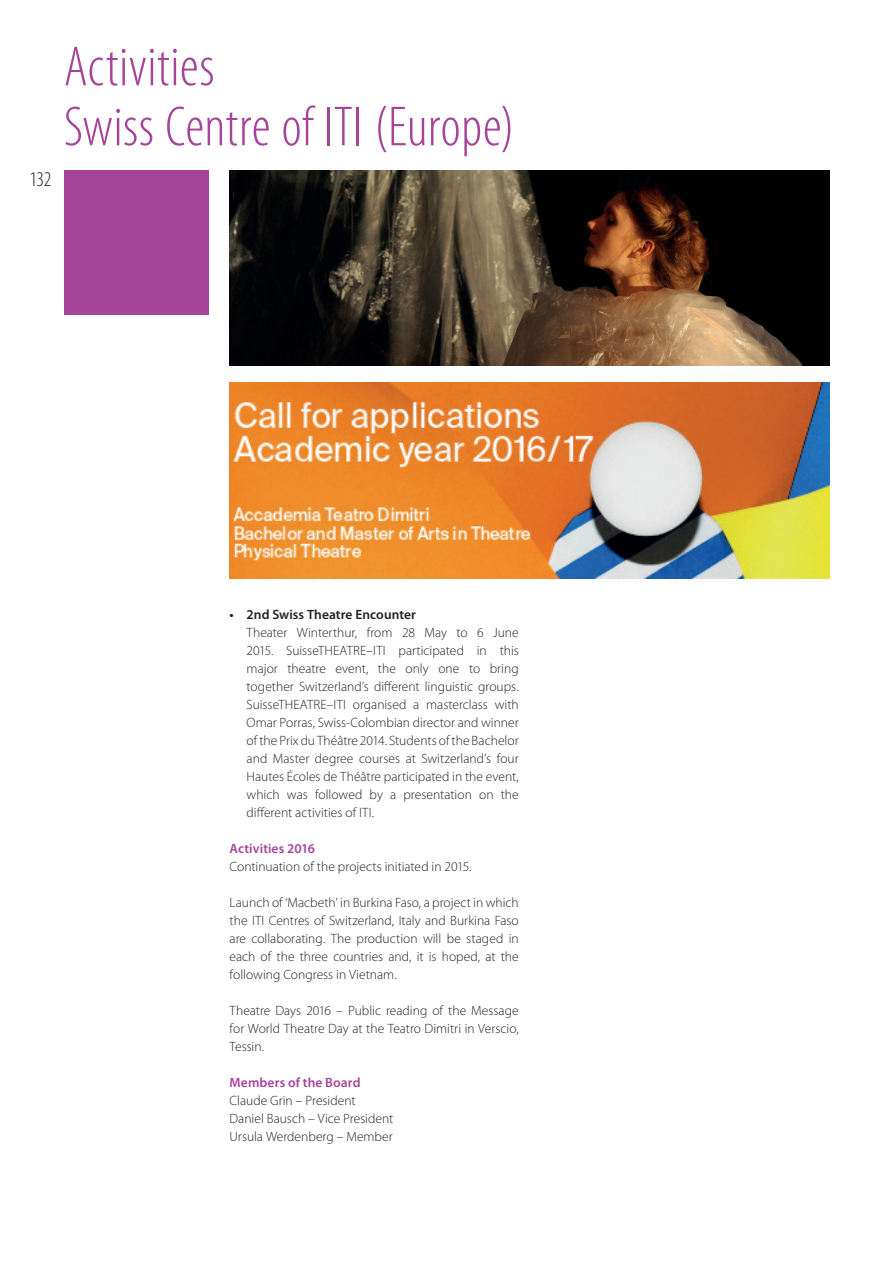
<style>
.page{position:relative;width:893px;height:1263px;background:#fff}
.page>*{position:absolute;margin:0;border:0;box-sizing:border-box;transform-origin:0 0}
.Titel_Ganz_Gross{font:300 condensed 57px "Myriad Pro";letter-spacing:.005em;color:#a54499}
.t1{font:300 condensed 21px "Myriad Pro";color:#231f20}
.Body_Text{font:300 13.5px/18px "Myriad Pro";color:#231f20;text-align:justify}
.Body_Text-2{font:600 13.5px "Myriad Pro";letter-spacing:.005em;color:#a54499}
.t2{font:600 13.5px "Myriad Pro";letter-spacing:.005em;color:#231f20}
</style>
<div class="page">
<div style="left:64px;top:170px;width:144px;height:145px;background:#a54499"></div>
<img style="left:230px;top:170px;width:599px;height:196px">
<img style="left:230px;top:383px;width:599px;height:195px">
<h2 class="t1" style="left:29px;top:166px;width:23px">132</h2>
<p class="Titel_Ganz_Gross" style="left:64px;top:33px;width:152px">Activities</p>
<p class="Titel_Ganz_Gross" style="left:64px;top:93px;width:452px">Swiss Centre of ITI (Europe)</p>
<p class="t2" style="left:230px;top:606px;width:188px">• 2nd Swiss Theatre Encounter</p>
<p class="Body_Text" style="left:247px;top:624px;width:274px">Theater Winterthur, from 28 May to 6 June 2015. SuisseTHEATRE–ITI participated in this major theatre event, the only one to bring together Switzerland’s different linguistic groups.<br>SuisseTHEATRE–ITI organised a masterclass with Omar Porras, Swiss-Colombian director and winner of the Prix du Théâtre 2014. Students of the Bachelor and Master degree courses at Switzerland’s four Hautes Écoles de Théâtre participated in the event, which was followed by a presentation on the different activities of ITI.</p>
<p class="Body_Text-2" style="left:230px;top:840px;width:87px">Activities 2016</p>
<p class="Body_Text" style="left:230px;top:858px;width:243px">Continuation of the projects initiated in 2015.</p>
<p class="Body_Text" style="left:230px;top:894px;width:291px">Launch of ‘Macbeth’ in Burkina Faso, a project in which the ITI Centres of Switzerland, Italy and Burkina Faso are collaborating. The production will be staged in each of the three countries and, it is hoped, at the following Congress in Vietnam.</p>
<p class="Body_Text" style="left:230px;top:1002px;width:291px">Theatre Days 2016 – Public reading of the Message for World Theatre Day at the Teatro Dimitri in Verscio, Tessin.</p>
<p class="Body_Text-2" style="left:230px;top:1074px;width:133px">Members of the Board</p>
<p class="Body_Text" style="left:230px;top:1092px;width:127px">Claude Grin – President</p>
<p class="Body_Text" style="left:230px;top:1110px;width:165px">Daniel Bausch – Vice President</p>
<p class="Body_Text" style="left:230px;top:1128px;width:165px">Ursula Werdenberg – Member</p>
</div>
